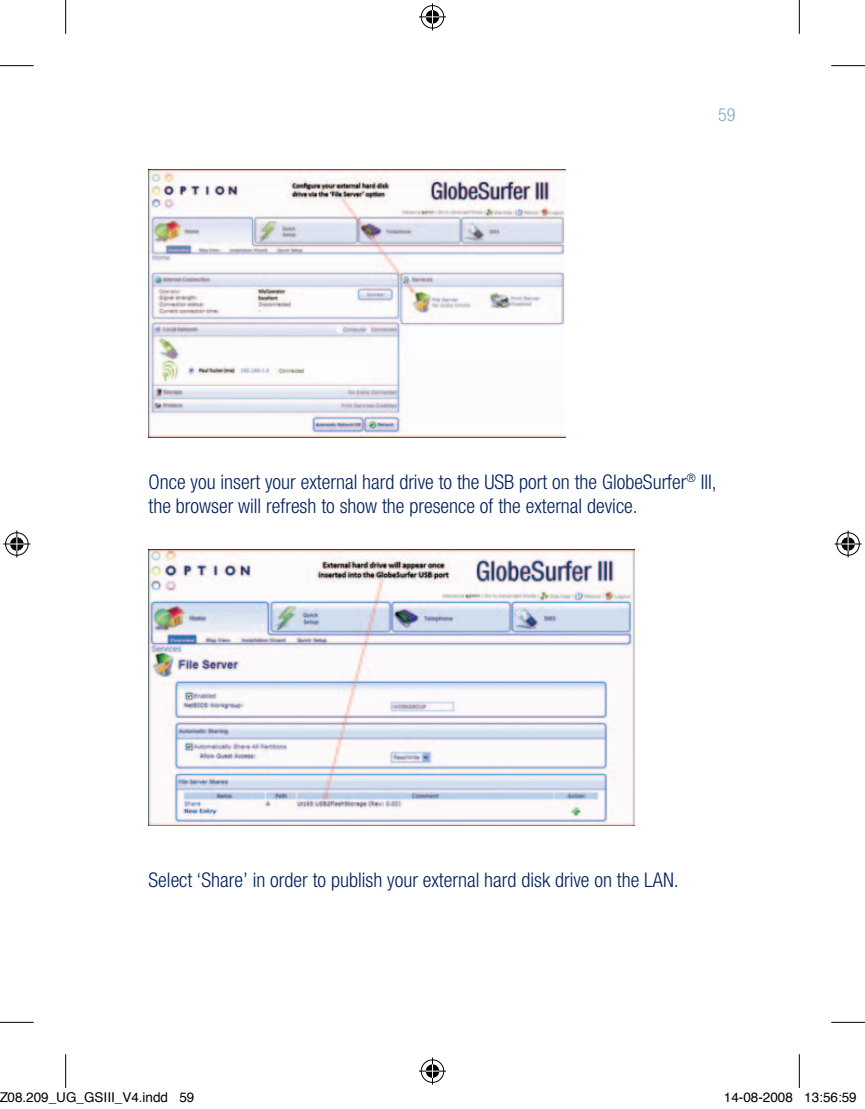
<style>
.page{position:relative;width:865px;height:1109px;background:#fff}
.page>*{position:absolute;margin:0;border:0;box-sizing:border-box;transform-origin:0 0}
.t1{font:300 condensed 20.25px/24.8px "Helvetica Neue";color:#00215d}
.t2{font:300 condensed 18px "Helvetica Neue";color:#7fa8bc}
.t3{font:13.5px "Helvetica";color:#000}
</style>
<div class="page">
<img style="left:149px;top:170px;width:416px;height:267px">
<img style="left:149px;top:549px;width:485px;height:276px">
<hr style="left:0;top:65px;width:34px;height:1px;background:#000">
<hr style="left:831px;top:65px;width:34px;height:1px;background:#000">
<hr style="left:0;top:1022px;width:34px;height:1px;background:#000">
<hr style="left:831px;top:1022px;width:34px;height:1px;background:#000">
<hr style="left:65px;top:0;width:1px;height:34px;background:#000">
<hr style="left:65px;top:1054px;width:1px;height:34px;background:#000">
<hr style="left:799px;top:0;width:1px;height:34px;background:#000">
<hr style="left:799px;top:1054px;width:1px;height:34px;background:#000">
<svg style="left:419px;top:3px;width:27px;height:27px"></svg>
<svg style="left:419px;top:1058px;width:27px;height:27px"></svg>
<svg style="left:3px;top:530px;width:27px;height:27px"></svg>
<svg style="left:834px;top:530px;width:27px;height:27px"></svg>
<p class="t2" style="left:718px;top:104px;width:19px">59</p>
<p class="t1" style="left:149px;top:469px;width:570px">Once you insert your external hard drive to the USB port on the GlobeSurfer<sup>®</sup> III, the browser will refresh to show the presence of the external device.</p>
<p class="t1" style="left:149px;top:867px;width:532px">Select ‘Share’ in order to publish your external hard disk drive on the LAN.</p>
<p class="t3" style="left:-1px;top:1087px;width:197px">Z08.209_UG_GSIII_V4.indd 59</p>
<p class="t3" style="left:724px;top:1087px;width:134px">14-08-2008 13:56:59</p>
</div>
